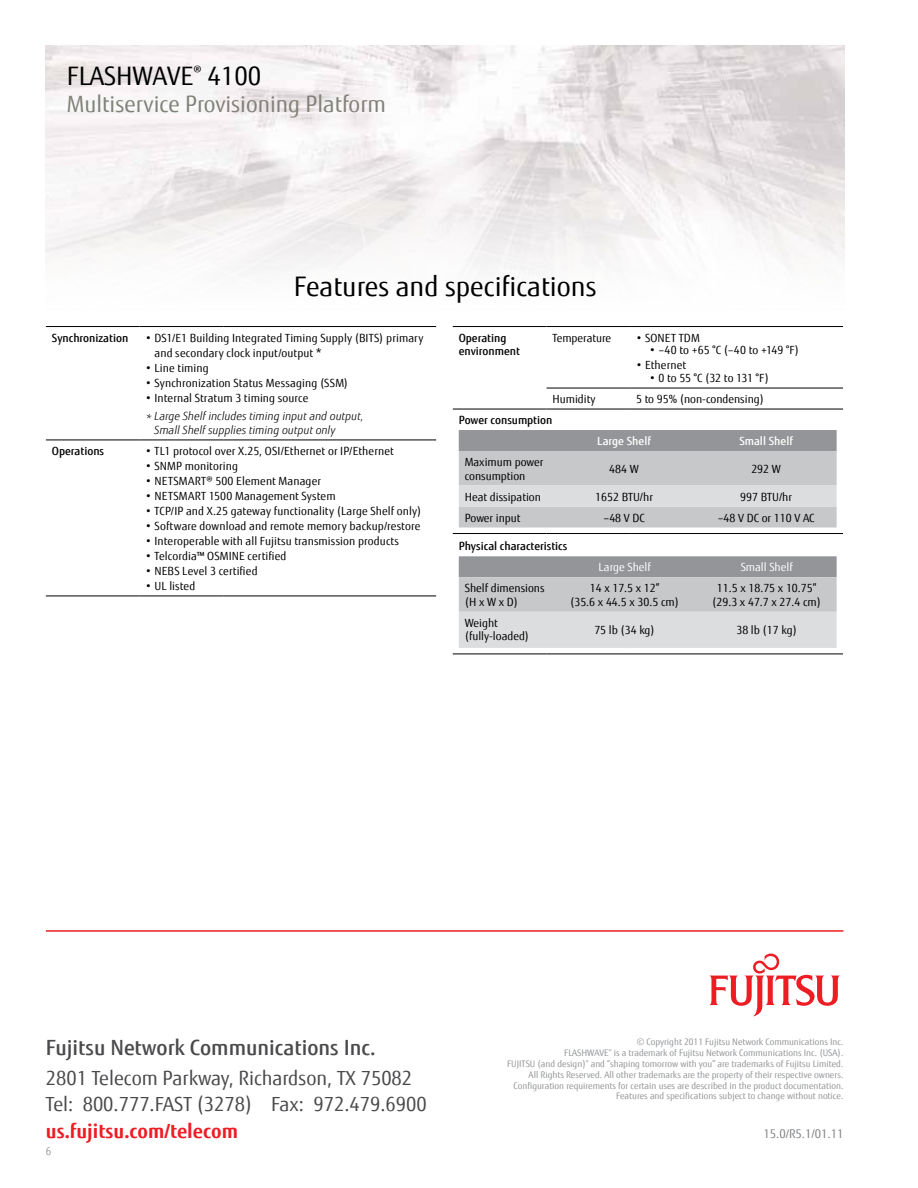
<style>
.page{position:relative;width:918px;height:1188px;background:#fff}
.page>*{position:absolute;margin:0;border:0;box-sizing:border-box;transform-origin:0 0}
.t1{font:27px "Fujitsu Sans";color:#000}
.t2{font:25.5px "Fujitsu Sans";color:#000}
.t3{font:22.5px "Fujitsu Sans";color:#818179}
.t4{font:500 21px "Fujitsu Sans";color:#4a4a4d}
.t5{font:19.5px/26.2px "Fujitsu Sans";color:#4a4a4d}
.t6{font:700 19.5px "Fujitsu Sans";color:#ed1d24}
.t7{font:12px "Fujitsu Sans";color:#808285}
.t8{font:11.25px/13.5px "Fujitsu Sans";letter-spacing:.005em;color:#000}
.t9{font:500 11.25px/13.5px "Fujitsu Sans";color:#000}
.t10{font:italic 300 11.25px/13.5px "Fujitsu Sans";color:#000}
.t11{font:500 11.25px "Fujitsu Sans";color:#fff}
.t12{font:11.25px "Fujitsu Sans";color:#fff}
.t13{font:300 10.5px "Fujitsu Sans";color:#808285}
.t14{font:9px/10.8px "Fujitsu Sans";color:#939598;text-align:right}
</style>
<div class="page">
<img style="left:46px;top:46px;width:799px;height:226px">
<hr style="left:46px;top:326px;width:94px;height:1px;background:#000">
<hr style="left:140px;top:326px;width:83px;height:1px;background:#000">
<hr style="left:223px;top:326px;width:213px;height:1px;background:#000">
<hr style="left:46px;top:440px;width:94px;height:1px;background:#000">
<hr style="left:140px;top:440px;width:83px;height:1px;background:#000">
<hr style="left:223px;top:440px;width:213px;height:1px;background:#000">
<hr style="left:46px;top:596px;width:94px;height:1px;background:#000">
<hr style="left:140px;top:596px;width:83px;height:1px;background:#000">
<hr style="left:223px;top:596px;width:213px;height:1px;background:#000">
<hr style="left:453px;top:326px;width:94px;height:1px;background:#000">
<hr style="left:547px;top:326px;width:83px;height:1px;background:#000">
<hr style="left:630px;top:326px;width:213px;height:1px;background:#000">
<hr style="left:547px;top:388px;width:83px;height:1px;background:#000">
<hr style="left:630px;top:388px;width:213px;height:1px;background:#000">
<hr style="left:453px;top:409px;width:94px;height:1px;background:#000">
<hr style="left:547px;top:409px;width:83px;height:1px;background:#000">
<hr style="left:630px;top:409px;width:213px;height:1px;background:#000">
<hr style="left:453px;top:533px;width:94px;height:1px;background:#000">
<hr style="left:547px;top:533px;width:83px;height:1px;background:#000">
<hr style="left:630px;top:533px;width:213px;height:1px;background:#000">
<hr style="left:453px;top:654px;width:94px;height:1px;background:#000">
<hr style="left:547px;top:654px;width:83px;height:1px;background:#000">
<hr style="left:630px;top:654px;width:213px;height:1px;background:#000">
<svg style="left:459px;top:430px;width:378px;height:98px;background:#c0c2c4"></svg>
<svg style="left:459px;top:556px;width:378px;height:92px;background:#c3c5c6"></svg>
<svg style="left:710px;top:953px;width:130px;height:63px"></svg>
<hr style="left:46px;top:930px;width:797px;height:2px;background:#ed1d24">
<h2 class="t2" style="left:67px;top:61px;width:196px">FLASHWAVE<sup>®</sup> 4100</h2>
<h3 class="t3" style="left:67px;top:91px;width:320px">Multiservice Provisioning Platform</h3>
<h1 class="t1" style="left:294px;top:270px;width:304px">Features and specifications</h1>
<p class="t9" style="left:52px;top:331px;width:78px">Synchronization</p>
<p class="t8" style="left:155px;top:330px;width:270px;line-height:15px;text-indent:-9px">• DS1/E1 Building Integrated Timing Supply (BITS) primary and secondary clock input/output *</p>
<p class="t8" style="left:146px;top:361px;width:65px">• Line timing</p>
<p class="t8" style="left:146px;top:376px;width:204px">• Synchronization Status Messaging (SSM)</p>
<p class="t8" style="left:146px;top:391px;width:164px">• Internal Stratum 3 timing source</p>
<p class="t10" style="left:154px;top:410px;width:211px;text-indent:-9px">* Large Shelf includes timing input and output,<br>Small Shelf supplies timing output only</p>
<p class="t9" style="left:52px;top:444px;width:54px">Operations</p>
<p class="t8" style="left:146px;top:444px;width:250px">• TL1 protocol over X.25, OSI/Ethernet or IP/Ethernet</p>
<p class="t8" style="left:146px;top:459px;width:94px">• SNMP monitoring</p>
<p class="t8" style="left:146px;top:474px;width:177px">• NETSMART® 500 Element Manager</p>
<p class="t8" style="left:146px;top:489px;width:191px">• NETSMART 1500 Management System</p>
<p class="t8" style="left:146px;top:504px;width:277px">• TCP/IP and X.25 gateway functionality (Large Shelf only)</p>
<p class="t8" style="left:146px;top:519px;width:276px">• Software download and remote memory backup/restore</p>
<p class="t8" style="left:146px;top:534px;width:255px">• Interoperable with all Fujitsu transmission products</p>
<p class="t8" style="left:146px;top:549px;width:142px">• Telcordia™ OSMINE certified</p>
<p class="t8" style="left:146px;top:564px;width:114px">• NEBS Level 3 certified</p>
<p class="t8" style="left:146px;top:579px;width:51px">• UL listed</p>
<p class="t9" style="left:459px;top:331px;width:63px">Operating environment</p>
<p class="t8" style="left:553px;top:331px;width:60px">Temperature</p>
<p class="t8" style="left:636px;top:331px;width:65px">• SONET TDM</p>
<p class="t8" style="left:650px;top:344px;width:151px">• –40 to +65 °C (–40 to +149 °F)</p>
<p class="t8" style="left:636px;top:359px;width:52px">• Ethernet</p>
<p class="t8" style="left:650px;top:371px;width:121px">• 0 to 55 °C (32 to 131 °F)</p>
<p class="t8" style="left:553px;top:392px;width:45px">Humidity</p>
<p class="t8" style="left:636px;top:392px;width:130px">5 to 95% (non-condensing)</p>
<p class="t9" style="left:459px;top:413px;width:95px">Power consumption</p>
<p class="t11" style="left:597px;top:434px;width:55px">Large Shelf</p>
<p class="t11" style="left:739px;top:434px;width:55px">Small Shelf</p>
<p class="t8" style="left:465px;top:455px;width:80px">Maximum power consumption</p>
<p class="t8" style="left:609px;top:462px;width:31px">484 W</p>
<p class="t8" style="left:751px;top:462px;width:31px">292 W</p>
<p class="t8" style="left:465px;top:490px;width:78px">Heat dissipation</p>
<p class="t8" style="left:595px;top:490px;width:59px">1652 BTU/hr</p>
<p class="t8" style="left:740px;top:490px;width:53px">997 BTU/hr</p>
<p class="t8" style="left:465px;top:511px;width:57px">Power input</p>
<p class="t8" style="left:603px;top:511px;width:43px">–48 V DC</p>
<p class="t8" style="left:718px;top:511px;width:98px">–48 V DC or 110 V AC</p>
<p class="t9" style="left:459px;top:540px;width:110px">Physical characteristics</p>
<p class="t12" style="left:599px;top:561px;width:54px">Large Shelf</p>
<p class="t12" style="left:741px;top:561px;width:53px">Small Shelf</p>
<p class="t8" style="left:465px;top:582px;width:81px">Shelf dimensions (H x W x D)</p>
<p class="t8" style="left:570px;top:582px;width:110px;text-align:center">14 x 17.5 x 12”<br>(35.6 x 44.5 x 30.5 cm)</p>
<p class="t8" style="left:712px;top:582px;width:110px;text-align:center">11.5 x 18.75 x 10.75” (29.3 x 47.7 x 27.4 cm)</p>
<p class="t8" style="left:465px;top:616px;width:66px">Weight (fully-loaded)</p>
<p class="t8" style="left:594px;top:624px;width:62px">75 lb (34 kg)</p>
<p class="t8" style="left:736px;top:624px;width:62px">38 lb (17 kg)</p>
<h3 class="t4" style="left:46px;top:1035px;width:331px">Fujitsu Network Communications Inc.</h3>
<h3 class="t5" style="left:46px;top:1065px;width:382px">2801 Telecom Parkway, Richardson, TX 75082<br>Tel: 800.777.FAST (3278) Fax: 972.479.6900</h3>
<h3 class="t6" style="left:46px;top:1118px;width:194px">us.fujitsu.com/telecom</h3>
<p class="t13" style="left:46px;top:1145px;width:7px">6</p>
<p class="t14" style="left:507px;top:1037px;width:338px">© Copyright 2011 Fujitsu Network Communications Inc.<br>FLASHWAVE<sup>®</sup> is a trademark of Fujitsu Network Communications Inc. (USA).<br>FUJITSU (and design)<sup>®</sup> and “shaping tomorrow with you” are trademarks of Fujitsu Limited.<br>All Rights Reserved. All other trademarks are the property of their respective owners.<br>Configuration requirements for certain uses are described in the product documentation.<br>Features and specifications subject to change without notice.</p>
<p class="t7" style="left:764px;top:1126px;width:81px">15.0/R5.1/01.11</p>
</div>
